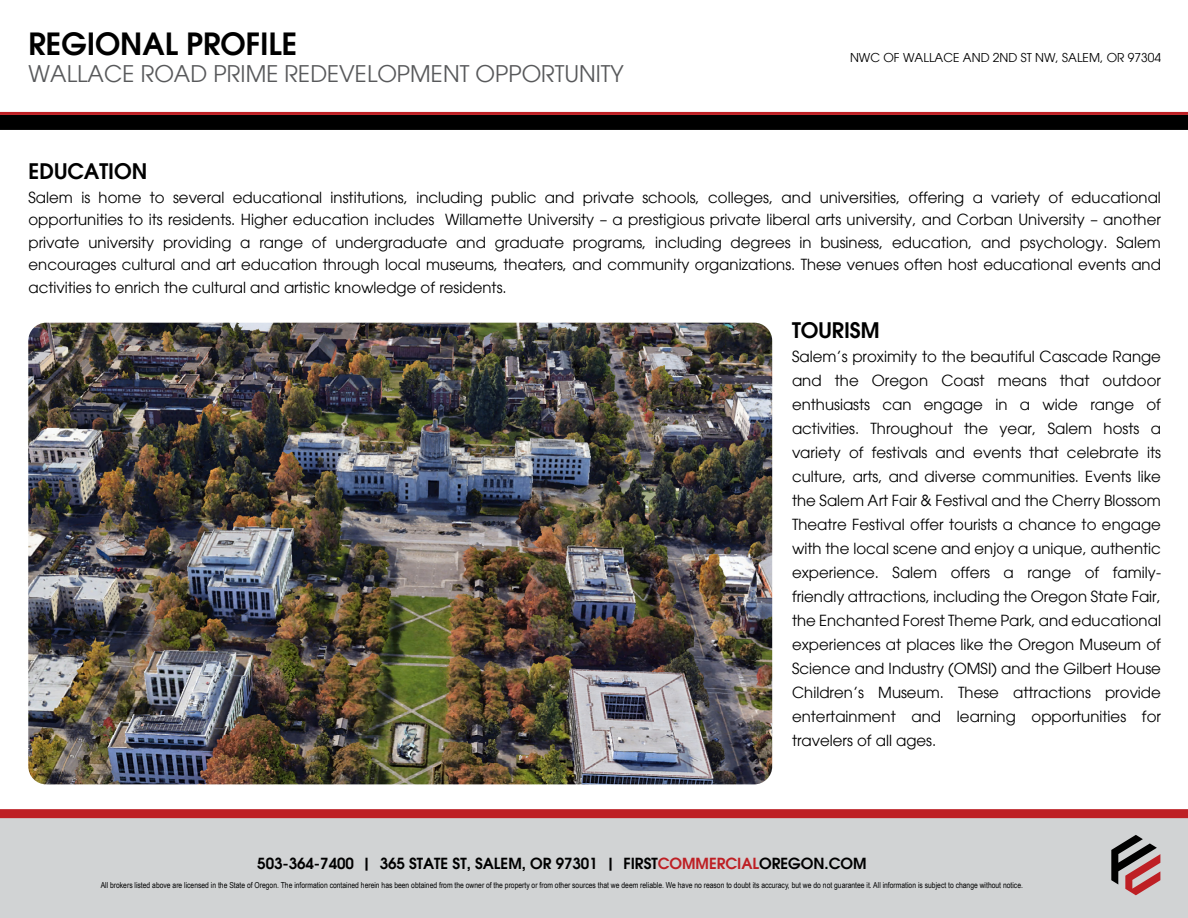
<style>
.page{position:relative;width:1188px;height:918px;background:#fff}
.page>*{position:absolute;margin:0;border:0;box-sizing:border-box;transform-origin:0 0}
.t1{font:600 30px "Avant Garde";color:#000}
.t2{font:22.5px "Avant Garde";color:#58595b}
.t3{font:600 21px "Avant Garde";color:#000}
.t4{font:15px/24px "Avant Garde";color:#000;text-align:justify}
.t5{font:600 15px "Avant Garde";color:#000}
.t6{font:12px "Avant Garde";color:#000}
.t7{font:8.25px "Arial Narrow";color:#000}
.s1{color:#be1f24}
</style>
<div class="page">
<div style="left:1px;top:818px;width:1187px;height:100px;background:#d1d3d4"></div>
<div style="left:0;top:115px;width:1188px;height:15px;background:#000"></div>
<hr style="left:0;top:112px;width:1188px;height:3px;background:#be1f24">
<div style="left:0;top:809px;width:1188px;height:9px;background:#be1f24"></div>
<svg style="left:1111px;top:835px;width:49px;height:60px"></svg>
<img style="left:28px;top:323px;width:744px;height:461px">
<h1 class="t1" style="left:28px;top:25px;width:270px">REGIONAL PROFILE</h1>
<h2 class="t2" style="left:28px;top:61px;width:597px">WALLACE ROAD PRIME REDEVELOPMENT OPPORTUNITY</h2>
<p class="t6" style="left:850px;top:50px;width:312px">NWC OF WALLACE AND 2ND ST NW, SALEM, OR 97304</p>
<h3 class="t3" style="left:28px;top:157px;width:120px">EDUCATION</h3>
<p class="t4" style="left:28px;top:186px;width:1134px;line-height:22.5px">Salem is home to several educational institutions, including public and private schools, colleges, and universities, offering a variety of educational opportunities to its residents. Higher education includes Willamette University – a prestigious private liberal arts university, and Corban University – another private university providing a range of undergraduate and graduate programs, including degrees in business, education, and psychology. Salem encourages cultural and art education through local museums, theaters, and community organizations. These venues often host educational events and activities to enrich the cultural and artistic knowledge of residents.</p>
<h3 class="t3" style="left:792px;top:316px;width:89px">TOURISM</h3>
<p class="t4" style="left:792px;top:344px;width:371px">Salem’s proximity to the beautiful Cascade Range and the Oregon Coast means that outdoor enthusiasts can engage in a wide range of activities. Throughout the year, Salem hosts a variety of festivals and events that celebrate its culture, arts, and diverse communities. Events like the Salem Art Fair &amp; Festival and the Cherry Blossom Theatre Festival offer tourists a chance to engage with the local scene and enjoy a unique, authentic experience. Salem offers a range of family&shy;friendly attractions, including the Oregon State Fair, the Enchanted Forest Theme Park, and educational experiences at places like the Oregon Museum of Science and Industry (OMSI) and the Gilbert House Children’s Museum. These attractions provide entertainment and learning opportunities for travelers of all ages.</p>
<p class="t5" style="left:257px;top:853px;width:611px">503-364-7400 | 365 STATE ST, SALEM, OR 97301 | FIRST<span class="s1">COMMERCIAL</span>OREGON.COM</p>
<p class="t7" style="left:101px;top:879px;width:924px">All brokers listed above are licensed in the State of Oregon. The information contained herein has been obtained from the owner of the property or from other sources that we deem reliable. We have no reason to doubt its accuracy, but we do not guarantee it. All information is subject to change without notice.</p>
</div>
